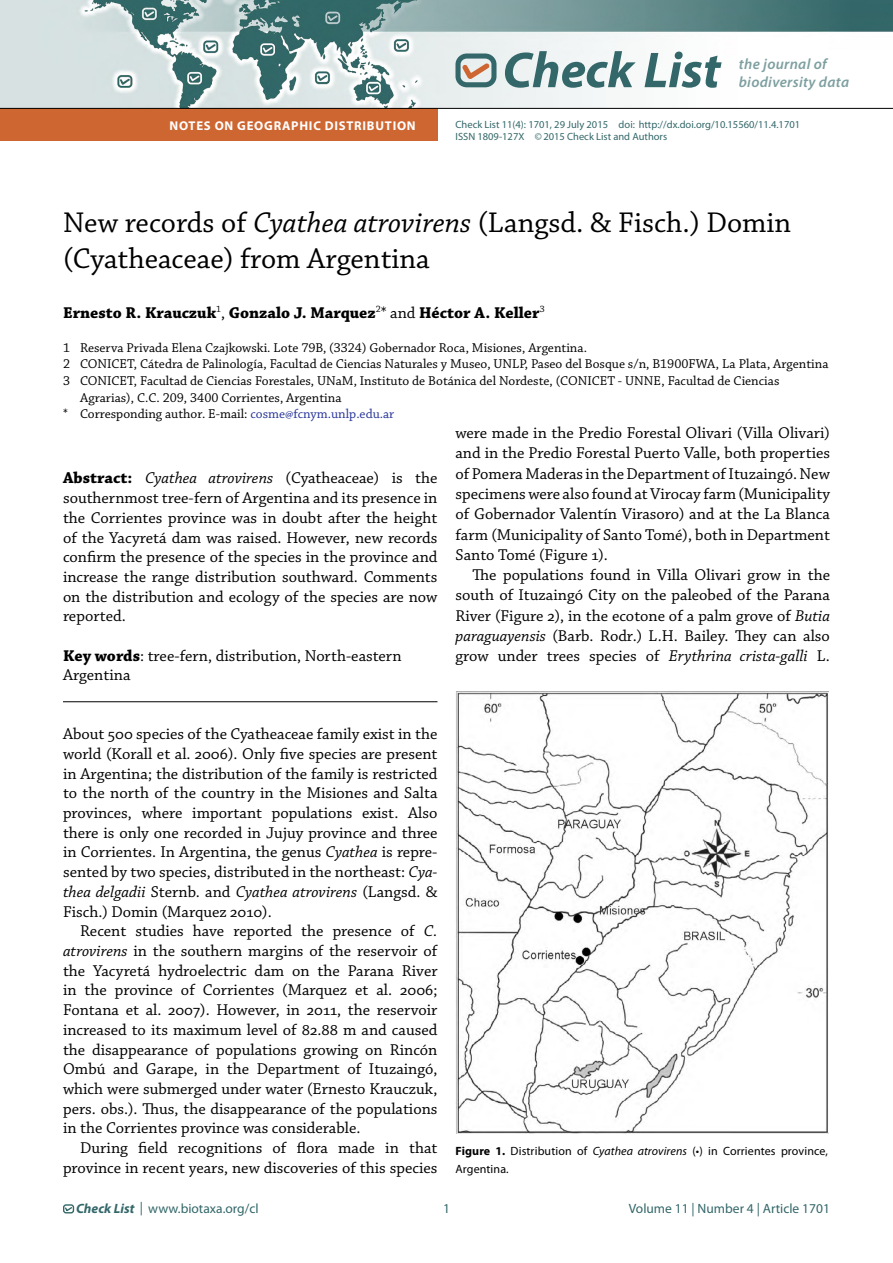
<style>
.page{position:relative;width:893px;height:1263px;background:#fff}
.page>*{position:absolute;margin:0;border:0;box-sizing:border-box;transform-origin:0 0}
.t1{font:italic 700 50.7px "Myriad Pro";color:#336769}
.t2{font:30px/36.2px "Chaparral Pro";color:#000}
.t3{font:16.5px/19.6px "Chaparral Pro";color:#000;text-align:justify}
.t4{font:700 16.5px "Chaparral Pro";color:#000}
.t5{font:italic 600 15px/18px "Myriad Pro";letter-spacing:.02em;color:#7e9fa0}
.t6{font:13.5px "Chaparral Pro";color:#000}
.t7{font:13.5px "Myriad Pro";color:#336769}
.t8{font:700 12.75px "Myriad Pro";letter-spacing:.06em;color:#fff}
.t9{font:12px/18px "Myriad Pro";letter-spacing:.01em;color:#000}
.t10{font:10.5px/12.6px "Myriad Pro";color:#336769}
.s1{font-style:italic}
.s2{font-weight:400}
.s3{color:#293699}
.s4{font-weight:700}
.s5{font-weight:700;font-style:italic}
</style>
<div class="page">
<div style="left:63px;top:1204px;width:11px;height:9px;border:1px solid #336767;border-radius:2px"></div>
<svg style="left:64px;top:1206px;width:9px;height:6px"></svg>
<img style="left:0;top:0;width:893px;height:108px">
<svg style="left:455px;top:53px;width:41px;height:34px"></svg>
<hr style="left:63px;top:701px;width:374px;height:1px;background:#000">
<img style="left:456px;top:691px;width:372px;height:442px">
<div style="left:0;top:109px;width:437px;height:32px;background:#ce6631"></div>
<hr style="left:0;top:108px;width:893px;height:1px;background:#000">
<p class="t8" style="left:170px;top:117px;width:246px">NOTES ON GEOGRAPHIC DISTRIBUTION</p>
<h1 class="t1" style="left:502px;top:37px;width:220px">Check List</h1>
<p class="t5" style="left:739px;top:55px;width:112px">the journal of biodiversity data</p>
<p class="t10" style="left:455px;top:118px;width:346px">Check List 11(4): 1701, 29 July 2015 doi: http://dx.doi.org/10.15560/11.4.1701<br>ISSN 1809-127X ©2015 Check List and Authors</p>
<h2 class="t2" style="left:63px;top:205px;width:730px">New records of <span class="s1">Cyathea atrovirens</span> (Langsd. &amp; Fisch.) Domin (Cyatheaceae) from Argentina</h2>
<p class="t4" style="left:63px;top:303px;width:483px">Ernesto R. Krauczuk<sup>1</sup><span class="s2">,</span> Gonzalo J. Marquez<sup>2</sup><span class="s2">* and</span> Héctor A. Keller<sup>3</sup></p>
<p class="t6" style="left:63px;top:340px;width:526px">1 Reserva Privada Elena Czajkowski. Lote 79B, (3324) Gobernador Roca, Misiones, Argentina.</p>
<p class="t6" style="left:63px;top:356px;width:767px">2 CONICET, Cátedra de Palinología, Facultad de Ciencias Naturales y Museo, UNLP, Paseo del Bosque s/n, B1900FWA, La Plata, Argentina</p>
<p class="t6" style="left:63px;top:373px;width:718px">3 CONICET, Facultad de Ciencias Forestales, UNaM, Instituto de Botánica del Nordeste, (CONICET - UNNE, Facultad de Ciencias</p>
<p class="t6" style="left:80px;top:390px;width:263px">Agrarias), C.C. 209, 3400 Corrientes, Argentina</p>
<p class="t6" style="left:63px;top:407px;width:333px">* Corresponding author. E-mail: <span class="s3">cosme@fcnym.unlp.edu.ar</span></p>
<p class="t3" style="left:63px;top:469px;width:376px"><span class="s4">Abstract:</span> <span class="s1">Cyathea atrovirens</span> (Cyatheaceae) is the southernmost tree-fern of Argentina and its presence in the Corrientes province was in doubt after the height of the Yacyretá dam was raised. However, new records confirm the presence of the species in the province and increase the range distribution southward. Comments on the distribution and ecology of the species are now reported.</p>
<p class="t3" style="left:63px;top:646px;width:340px"><span class="s4">Key words</span>: tree-fern, distribution, North-eastern<br>Argentina</p>
<p class="t3" style="left:63px;top:725px;width:376px">About 500 species of the Cyatheaceae family exist in the world (Korall et al. 2006). Only five species are present in Argentina; the distribution of the family is restricted to the north of the country in the Misiones and Salta provinces, where important populations exist. Also there is only one recorded in Jujuy province and three in Corrientes. In Argentina, the genus <span class="s1">Cyathea</span> is repre&shy;sented by two species, distributed in the northeast: <span class="s1">Cya&shy;thea delgadii</span> Sternb. and <span class="s1">Cyathea atrovirens</span> (Langsd. &amp; Fisch.) Domin (Marquez 2010).</p>
<p class="t3" style="left:63px;top:922px;width:377px;text-indent:17px">Recent studies have reported the presence of <span class="s1">C. atrovirens</span> in the southern margins of the reservoir of the Yacyretá hydroelectric dam on the Parana River in the province of Corrientes (Marquez et al. 2006; Fontana et al. 2007). However, in 2011, the reservoir increased to its maximum level of 82.88 m and caused the disappearance of populations growing on Rincón Ombú and Garape, in the Department of Ituzaingó, which were submerged under water (Ernesto Krauczuk, pers. obs.). Thus, the disappearance of the populations in the Corrientes province was considerable.</p>
<p class="t3" style="left:63px;top:1139px;width:376px;text-align:right">During field recognitions of flora made in that province in recent years, new discoveries of this species</p>
<p class="t3" style="left:455px;top:423px;width:376px;line-height:20.2px">were made in the Predio Forestal Olivari (Villa Olivari) and in the Predio Forestal Puerto Valle, both properties of Pomera Maderas in the Department of Ituzaingó. New specimens were also found at Virocay farm (Municipality of Gobernador Valentín Virasoro) and at the La Blanca farm (Municipality of Santo Tomé), both in Department Santo Tomé (Figure 1).</p>
<p class="t3" style="left:455px;top:565px;width:376px;line-height:20.2px;text-indent:17px">The populations found in Villa Olivari grow in the south of Ituzaingó City on the paleobed of the Parana River (Figure 2), in the ecotone of a palm grove of <span class="s1">Butia paraguayensis</span> (Barb. Rodr.) L.H. Bailey. They can also grow under trees species of <span class="s1">Erythrina crista-galli</span> L.</p>
<p class="t9" style="left:455px;top:1142px;width:374px"><span class="s4">FIGURE 1.</span> Distribution of <span class="s1">Cyathea atrovirens</span> (•) in Corrientes province,<br>Argentina.</p>
<p class="t7" style="left:76px;top:1200px;width:184px"><span class="s5">Check List</span> | www.biotaxa.org/cl</p>
<p class="t7" style="left:443px;top:1200px;width:8px">1</p>
<p class="t7" style="left:629px;top:1200px;width:203px">Volume 11 | Number 4 | Article 1701</p>
</div>
